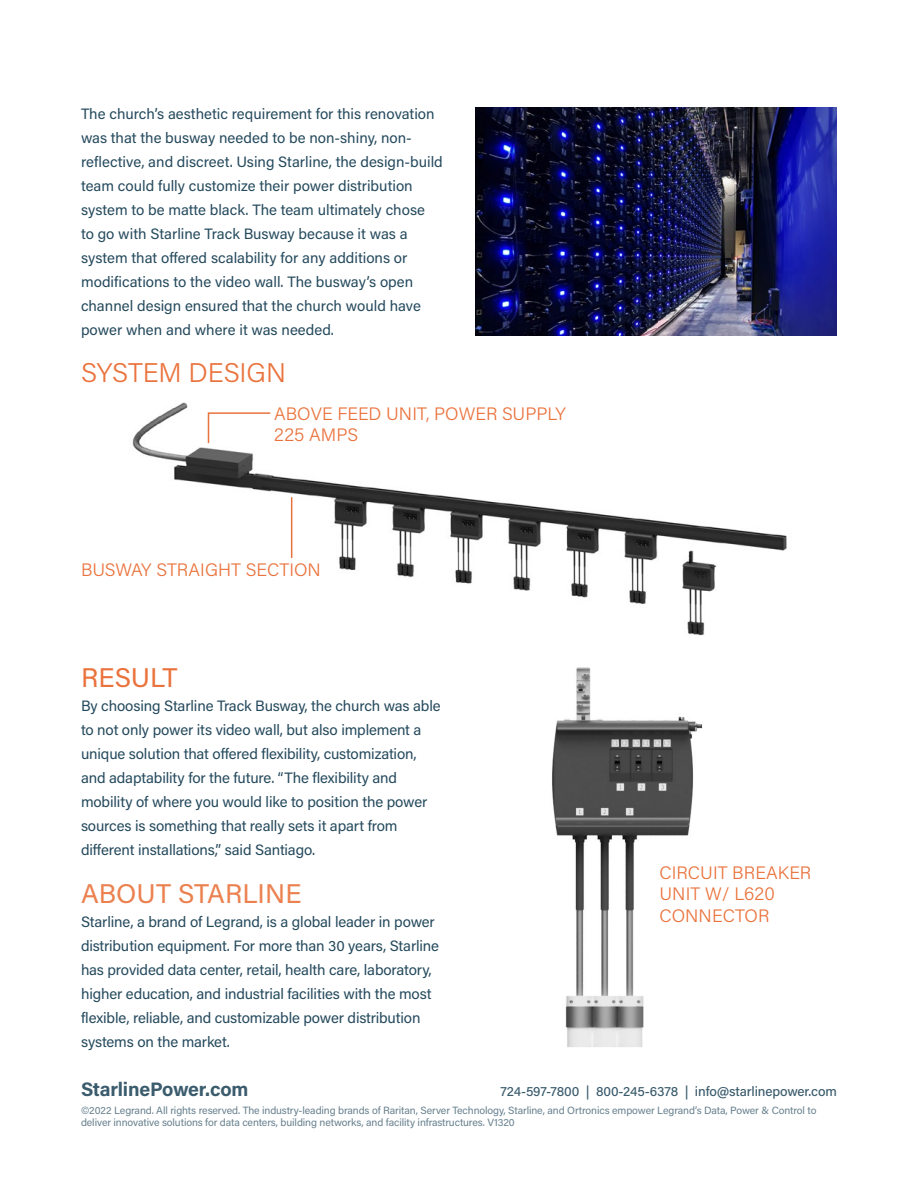
<style>
.page{position:relative;width:918px;height:1188px;background:#fff}
.page>*{position:absolute;margin:0;border:0;box-sizing:border-box;transform-origin:0 0}
.t1{font:27px "Acumin Pro";color:#ec8150}
.t2{font:300 27px "Acumin Pro";letter-spacing:-.005em;color:#ea733d}
.t3{font:27px "Acumin Pro";letter-spacing:.005em;color:#ea733d}
.t4{font:700 19.5px "Acumin Pro";letter-spacing:-.01em;color:#3b5c6d}
.t5{font:300 18px/21.6px "Acumin Pro";color:#ea733d}
.t6{font:15px/24px "Acumin Pro";letter-spacing:-.01em;color:#254a5d}
.t7{font:500 13.5px "Acumin Pro";letter-spacing:-.01em;color:#3b5c6d}
.t8{font:10.5px/12px "Acumin Pro";letter-spacing:-.01em;color:#67808e}
</style>
<div class="page">
<img style="left:132px;top:402px;width:655px;height:233px">
<svg style="left:207px;top:412px;width:65px;height:33px"></svg>
<hr style="left:291px;top:497px;width:1px;height:61px;background:#ea733d">
<img style="left:475px;top:108px;width:362px;height:228px">
<img style="left:552px;top:668px;width:150px;height:379px">
<p class="t6" style="left:81px;top:101px;width:363px">The church’s aesthetic requirement for this renovation was that the busway needed to be non-shiny, non&shy;reflective, and discreet. Using Starline, the design-build team could fully customize their power distribution system to be matte black. The team ultimately chose<br>to go with Starline Track Busway because it was a system that offered scalability for any additions or modifications to the video wall. The busway’s open channel design ensured that the church would have power when and where it was needed.</p>
<h1 class="t2" style="left:81px;top:354px;width:207px">SYSTEM DESIGN</h1>
<p class="t5" style="left:274px;top:402px;width:293px">ABOVE FEED UNIT, POWER SUPPLY<br>225 AMPS</p>
<p class="t5" style="left:81px;top:558px;width:241px">BUSWAY STRAIGHT SECTION</p>
<h1 class="t3" style="left:81px;top:659px;width:98px">RESULT</h1>
<p class="t6" style="left:81px;top:694px;width:361px">By choosing Starline Track Busway, the church was able to not only power its video wall, but also implement a unique solution that offered flexibility, customization, and adaptability for the future. “The flexibility and mobility of where you would like to position the power sources is something that really sets it apart from different installations,” said Santiago.</p>
<h1 class="t1" style="left:81px;top:875px;width:222px">ABOUT STARLINE</h1>
<p class="t6" style="left:81px;top:910px;width:360px">Starline, a brand of Legrand, is a global leader in power distribution equipment. For more than 30 years, Starline has provided data center, retail, health care, laboratory, higher education, and industrial facilities with the most flexible, reliable, and customizable power distribution systems on the market.</p>
<p class="t5" style="left:659px;top:861px;width:153px">CIRCUIT BREAKER<br>UNIT W/ L620<br>CONNECTOR</p>
<h2 class="t4" style="left:81px;top:1075px;width:169px">StarlinePower.com</h2>
<p class="t7" style="left:500px;top:1082px;width:338px">724-597-7800 | 800-245-6378 | info@starlinepower.com</p>
<p class="t8" style="left:81px;top:1104px;width:737px">©2022 Legrand. All rights reserved. The industry-leading brands of Raritan, Server Technology, Starline, and Ortronics empower Legrand’s Data, Power &amp; Control to deliver innovative solutions for data centers, building networks, and facility infrastructures. V1320</p>
</div>
